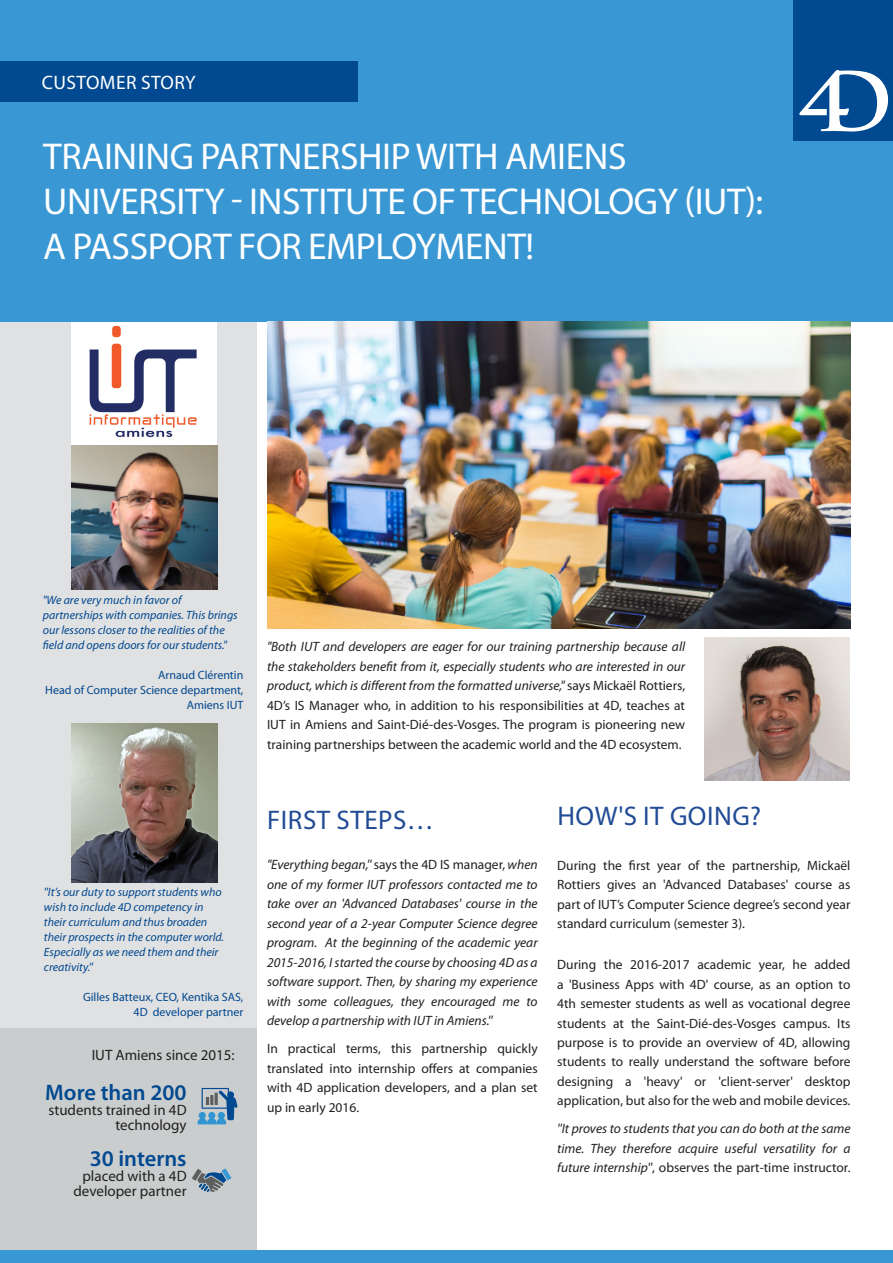
<style>
.page{position:relative;width:893px;height:1263px;background:#fff}
.page>*{position:absolute;margin:0;border:0;box-sizing:border-box;transform-origin:0 0}
.t1{font:37.5px/45px "Myriad Pro";letter-spacing:-.01em;color:#fff}
.t2{font:27px "Myriad Pro";letter-spacing:.02em;color:#214b95}
.t3{font:600 22.5px "Myriad Pro";color:#014990}
.t4{font:19.5px "Myriad Pro";letter-spacing:.02em;color:#fff}
.t5{font:15px/15px "Myriad Pro";color:#231f20;text-align:right}
.t6{font:13.5px/19.5px "Myriad Pro";color:#231f20;text-align:justify}
.t7{font:italic 13.5px/19.5px "Myriad Pro";color:#231f20;text-align:justify}
.t8{font:italic 12px/15px "Myriad Pro";color:#014890}
.t9{font:12px/15px "Myriad Pro";color:#014890;text-align:right}
.s1{font-style:italic}
.s2{font-style:normal}
</style>
<div class="page">
<div style="left:0;top:1250px;width:893px;height:13px;background:#3997d3"></div>
<div style="left:0;top:319px;width:257px;height:709px;background:#e0e1e2"></div>
<div style="left:71px;top:321px;width:146px;height:124px;background:#fff"></div>
<div style="left:0;top:1028px;width:257px;height:221px;background:#cacdce"></div>
<div style="left:0;top:0;width:893px;height:321px;background:#3997d3"></div>
<div style="left:0;top:61px;width:358px;height:41px;background:#014990"></div>
<img style="left:72px;top:445px;width:145px;height:145px">
<img style="left:267px;top:321px;width:583px;height:307px">
<img style="left:72px;top:723px;width:145px;height:159px">
<img style="left:705px;top:637px;width:144px;height:143px">
<img style="left:89px;top:325px;width:108px;height:113px">
<svg style="left:198px;top:1088px;width:40px;height:36px"></svg>
<svg style="left:192px;top:1168px;width:40px;height:24px"></svg>
<div style="left:794px;top:0;width:99px;height:141px;background:#014990"></div>
<svg style="left:799px;top:70px;width:89px;height:62px"></svg>
<h3 class="t4" style="left:42px;top:70px;width:155px">CUSTOMER STORY</h3>
<h1 class="t1" style="left:43px;top:133px;width:721px">TRAINING PARTNERSHIP WITH AMIENS<br>UNIVERSITY - INSTITUTE OF TECHNOLOGY (IUT):<br>A PASSPORT FOR EMPLOYMENT!</h1>
<p class="t8" style="left:43px;top:592px;width:196px">"We are very much in favor of partnerships with companies. This brings our lessons closer to the realities of the field and opens doors for our students."</p>
<p class="t9" style="left:45px;top:667px;width:200px">Arnaud Clérentin<br>Head of Computer Science department,<br>Amiens IUT</p>
<p class="t8" style="left:44px;top:884px;width:182px">''It’s our duty to support students who wish to include 4D competency in their curriculum and thus broaden their prospects in the computer world.<br>Especially as we need them and their creativity.''</p>
<p class="t9" style="left:83px;top:989px;width:162px">Gilles Batteux, CEO, Kentika SAS,<br>4D developer partner</p>
<p class="t5" style="left:92px;top:1047px;width:145px">IUT Amiens since 2015:</p>
<h3 class="t3" style="left:45px;top:1078px;width:143px">More than 200</h3>
<p class="t5" style="left:48px;top:1102px;width:140px">students trained in 4D technology</p>
<h3 class="t3" style="left:90px;top:1144px;width:98px">30 interns</h3>
<p class="t5" style="left:73px;top:1168px;width:115px">placed with a 4D developer partner</p>
<p class="t6" style="left:267px;top:637px;width:420px"><span class="s1">"Both IUT and developers are eager for our training partnership because all the stakeholders benefit from it, especially students who are interested in our product, which is different from the formatted universe,"</span> says Mickaël Rottiers, 4D’s IS Manager who, in addition to his responsibilities at 4D, teaches at IUT in Amiens and Saint-Dié-des-Vosges. The program is pioneering new training partnerships between the academic world and the 4D ecosystem.</p>
<h2 class="t2" style="left:267px;top:803px;width:168px">FIRST STEPS…</h2>
<p class="t7" style="left:267px;top:855px;width:272px">"Everything began,'' <span class="s2">says the 4D IS manager,</span> when one of my former IUT professors contacted me to take over an 'Advanced Databases' course in the second year of a 2-year Computer Science degree program. At the beginning of the academic year 2015-2016, I started the course by choosing 4D as a software support. Then, by sharing my experience with some colleagues, they encouraged me to develop a partnership with IUT in Amiens.''</p>
<p class="t6" style="left:267px;top:1039px;width:272px">In practical terms, this partnership quickly translated into internship offers at companies with 4D application developers, and a plan set up in early 2016.</p>
<h2 class="t2" style="left:557px;top:799px;width:205px">HOW'S IT GOING?</h2>
<p class="t6" style="left:557px;top:855px;width:295px">During the first year of the partnership, Mickaël Rottiers gives an 'Advanced Databases' course as part of IUT’s Computer Science degree’s second year standard curriculum (semester 3).</p>
<p class="t6" style="left:557px;top:954px;width:295px">During the 2016-2017 academic year, he added a 'Business Apps with 4D' course, as an option to 4th semester students as well as vocational degree students at the Saint-Dié-des-Vosges campus. Its purpose is to provide an overview of 4D, allowing students to really understand the software before designing a 'heavy' or 'client-server' desktop application, but also for the web and mobile devices.</p>
<p class="t7" style="left:557px;top:1119px;width:295px">''It proves to students that you can do both at the same time. They therefore acquire useful versatility for a future internship''<span class="s2">, observes the part-time instructor.</span></p>
</div>
